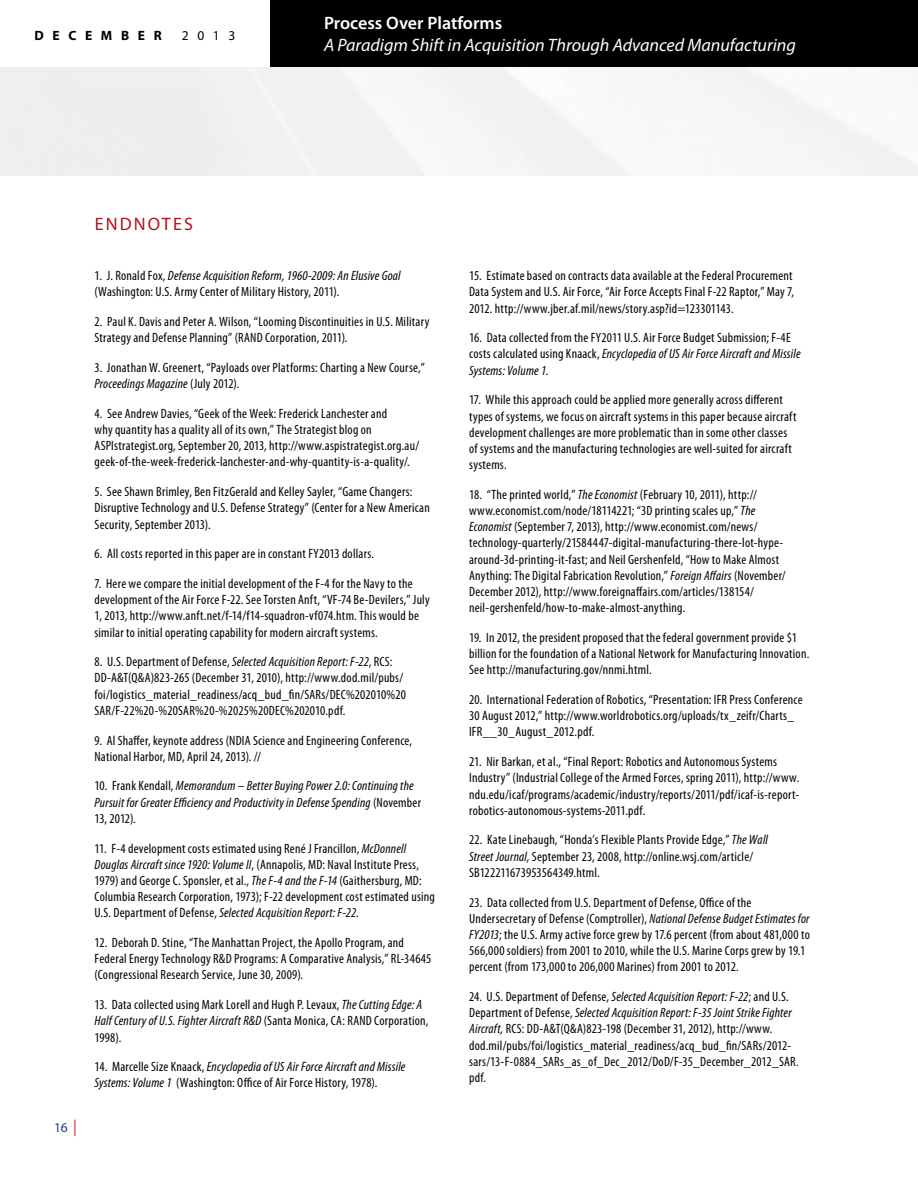
<style>
.page{position:relative;width:918px;height:1188px;background:#fff}
.page>*{position:absolute;margin:0;border:0;box-sizing:border-box;transform-origin:0 0}
.t1{font:italic 18px "Myriad Pro";color:#fff}
.t2{font:600 18px "Myriad Pro";color:#fff}
.t3{font:18px "Myriad Pro";letter-spacing:.12em;color:#b5121b}
.t4{font:condensed 13.5px/16.2px "Myriad Pro";letter-spacing:.015em;color:#000}
.t5{font:italic condensed 13.5px/16.2px "Myriad Pro";letter-spacing:.015em;color:#000}
.t6{font:700 13.5px "Myriad Pro";letter-spacing:.64em;color:#000}
.t7{font:13.5px "Myriad Pro";color:#000}
.t8{font:13.5px "Myriad Pro";color:#19398a}
.s1{font-size:16.5px;color:#b5121b}
.s2{font-style:italic}
.s3{font-style:normal}
</style>
<div class="page">
<div style="left:270px;top:0;width:648px;height:68px;background:#000"></div>
<p class="t6" style="left:35px;top:27px;width:129px">DECEMBER</p>
<p class="t7" style="left:182px;top:28px;width:55px">2013</p>
<h1 class="t3" style="left:95px;top:212px;width:25px">ENDN</h1>
<h1 class="t3" style="left:148px;top:212px;width:45px">OTES</h1>
<h1 class="t2" style="left:324px;top:12px;width:180px">Process Over Platforms</h1>
<h1 class="t1" style="left:324px;top:34px;width:474px">A Paradigm Shift in Acquisition Through Advanced Manufacturing</h1>
<p class="t8" style="left:54px;top:1119px;width:24px">16 <span class="s1">|</span></p>
<p class="t4" style="left:94px;top:267px;width:308px">1. J. Ronald Fox, <span class="s2">Defense Acquisition Reform, 1960-2009: An Elusive Goal </span>(Washington: U.S. Army Center of Military History, 2011).</p>
<p class="t4" style="left:94px;top:313px;width:336px">2. Paul K. Davis and Peter A. Wilson, “Looming Discontinuities in U.S. Military<br>Strategy and Defense Planning” (RAND Corporation, 2011).</p>
<p class="t4" style="left:94px;top:359px;width:332px">3. Jonathan W. Greenert, “Payloads over Platforms: Charting a New Course,”<br><span class="s2">Proceedings Magazine</span> (July 2012).</p>
<p class="t4" style="left:94px;top:405px;width:326px">4. See Andrew Davies, “Geek of the Week: Frederick Lanchester and<br>why quantity has a quality all of its own,” The Strategist blog on ASPIstrategist.org, September 20, 2013, http://www.aspistrategist.org.au/ geek-of-the-week-frederick-lanchester-and-why-quantity-is-a-quality/.</p>
<p class="t4" style="left:94px;top:483px;width:337px">5. See Shawn Brimley, Ben FitzGerald and Kelley Sayler, “Game Changers:<br>Disruptive Technology and U.S. Defense Strategy” (Center for a New American<br>Security, September 2013).</p>
<p class="t4" style="left:94px;top:546px;width:281px">6. All costs reported in this paper are in constant FY2013 dollars.</p>
<p class="t4" style="left:94px;top:575px;width:337px">7. Here we compare the initial development of the F-4 for the Navy to the development of the Air Force F-22. See Torsten Anft, “VF-74 Be-Devilers,” July 1, 2013, http://www.anft.net/f-14/f14-squadron-vf074.htm. This would be similar to initial operating capability for modern aircraft systems.</p>
<p class="t4" style="left:94px;top:654px;width:313px">8. U.S. Department of Defense, <span class="s2">Selected Acquisition Report: F-22</span>, RCS:<br>DD-A&amp;T(Q&amp;A)823-265 (December 31, 2010), http://www.dod.mil/pubs/ foi/logistics_material_readiness/acq_bud_fin/SARs/DEC%202010%20<br>SAR/F-22%20-%20SAR%20-%2025%20DEC%202010.pdf.</p>
<p class="t4" style="left:94px;top:732px;width:319px">9. Al Shaffer, keynote address (NDIA Science and Engineering Conference,<br>National Harbor, MD, April 24, 2013). //</p>
<p class="t5" style="left:94px;top:778px;width:328px"><span class="s3">10. Frank Kendall,</span> Memorandum – Better Buying Power 2.0: Continuing the<br>Pursuit for Greater Efficiency and Productivity in Defense Spending <span class="s3">(November<br>13, 2012).</span></p>
<p class="t4" style="left:94px;top:840px;width:342px">11. F-4 development costs estimated using René J Francillon, <span class="s2">McDonnell Douglas Aircraft since 1920: Volume II</span>, (Annapolis, MD: Naval Institute Press, 1979) and George C. Sponsler, et al., <span class="s2">The F-4 and the F-14</span> (Gaithersburg, MD:<br>Columbia Research Corporation, 1973); F-22 development cost estimated using U.S. Department of Defense, <span class="s2">Selected Acquisition Report: F-22</span>.</p>
<p class="t4" style="left:94px;top:934px;width:338px">12. Deborah D. Stine, “The Manhattan Project, the Apollo Program, and<br>Federal Energy Technology R&amp;D Programs: A Comparative Analysis,” RL-34645 (Congressional Research Service, June 30, 2009).</p>
<p class="t4" style="left:94px;top:996px;width:335px">13. Data collected using Mark Lorell and Hugh P. Levaux, <span class="s2">The Cutting Edge: A<br>Half Century of U.S. Fighter Aircraft R&amp;D</span> (Santa Monica, CA: RAND Corporation,<br>1998).</p>
<p class="t4" style="left:94px;top:1059px;width:313px">14. Marcelle Size Knaack, <span class="s2">Encyclopedia of US Air Force Aircraft and Missile<br>Systems: Volume 1</span> (Washington: Office of Air Force History, 1978).</p>
<p class="t4" style="left:469px;top:267px;width:327px;text-align:justify">15. Estimate based on contracts data available at the Federal Procurement Data System and U.S. Air Force, “Air Force Accepts Final F-22 Raptor,” May 7, 2012. http://www.jber.af.mil/news/story.asp?id=123301143.</p>
<p class="t4" style="left:469px;top:330px;width:333px">16. Data collected from the FY2011 U.S. Air Force Budget Submission; F-4E costs calculated using Knaack, <span class="s2">Encyclopedia of US Air Force Aircraft and Missile<br>Systems: Volume 1</span>.</p>
<p class="t4" style="left:469px;top:392px;width:329px">17. While this approach could be applied more generally across different types of systems, we focus on aircraft systems in this paper because aircraft development challenges are more problematic than in some other classes of systems and the manufacturing technologies are well-suited for aircraft systems.</p>
<p class="t4" style="left:469px;top:486px;width:318px">18. “The printed world,” <span class="s2">The Economist</span> (February 10, 2011), http:// www.economist.com/node/18114221; “3D printing scales up,” <span class="s2">The Economist</span> (September 7, 2013), http://www.economist.com/news/ technology-quarterly/21584447-digital-manufacturing-there-lot-hype&shy;around-3d-printing-it-fast; and Neil Gershenfeld, “How to Make Almost Anything: The Digital Fabrication Revolution,” <span class="s2">Foreign Affairs</span> (November/ December 2012), http://www.foreignaffairs.com/articles/138154/ neil-gershenfeld/how-to-make-almost-anything.</p>
<p class="t4" style="left:469px;top:629px;width:342px">19. In 2012, the president proposed that the federal government provide $1 billion for the foundation of a National Network for Manufacturing Innovation.<br>See http://manufacturing.gov/nnmi.html.</p>
<p class="t4" style="left:469px;top:691px;width:335px">20. International Federation of Robotics, “Presentation: IFR Press Conference<br>30 August 2012,” http://www.worldrobotics.org/uploads/tx_zeifr/Charts_<br>IFR__30_August_2012.pdf.</p>
<p class="t4" style="left:469px;top:753px;width:332px">21. Nir Barkan, et al., “Final Report: Robotics and Autonomous Systems Industry” (Industrial College of the Armed Forces, spring 2011), http://www. ndu.edu/icaf/programs/academic/industry/reports/2011/pdf/icaf-is-report&shy;robotics-autonomous-systems-2011.pdf.</p>
<p class="t4" style="left:469px;top:832px;width:300px">22. Kate Linebaugh, “Honda’s Flexible Plants Provide Edge,” <span class="s2">The Wall<br>Street Journal,</span> September 23, 2008, http://online.wsj.com/article/<br>SB122211673953564349.html.</p>
<p class="t4" style="left:469px;top:894px;width:342px">23. Data collected from U.S. Department of Defense, Office of the Undersecretary of Defense (Comptroller), <span class="s2">National Defense Budget Estimates for FY2013</span>; the U.S. Army active force grew by 17.6 percent (from about 481,000 to 566,000 soldiers) from 2001 to 2010, while the U.S. Marine Corps grew by 19.1 percent (from 173,000 to 206,000 Marines) from 2001 to 2012.</p>
<p class="t4" style="left:469px;top:988px;width:331px">24. U.S. Department of Defense, <span class="s2">Selected Acquisition Report: F-22</span>; and U.S.<br>Department of Defense, <span class="s2">Selected Acquisition Report: F-35 Joint Strike Fighter Aircraft,</span> RCS: DD-A&amp;T(Q&amp;A)823-198 (December 31, 2012), http://www. dod.mil/pubs/foi/logistics_material_readiness/acq_bud_fin/SARs/2012- sars/13-F-0884_SARs_as_of_Dec_2012/DoD/F-35_December_2012_SAR. pdf.</p>
</div>
